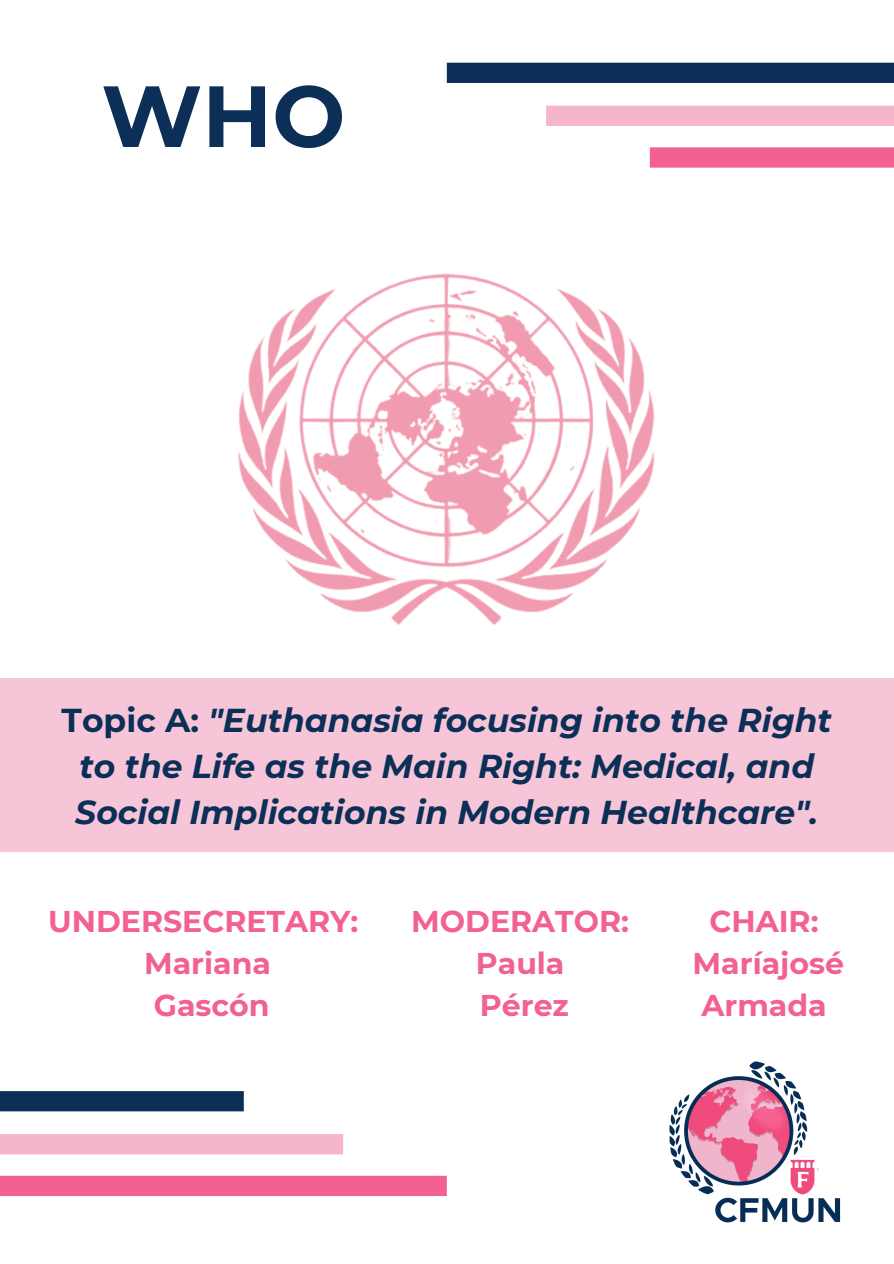
<style>
.page{position:relative;width:894px;height:1264px;background:#fff}
.page>*{position:absolute;margin:0;border:0;box-sizing:border-box;transform-origin:0 0}
.t1{font:700 86.55px "Montserrat";color:#0b2f57}
.t2{font:italic 700 33px/46.2px "Montserrat";color:#0b2f57;text-align:center}
.t3{font:700 30px/41.7px "Montserrat";color:#f26191}
.s1{font-style:normal}
</style>
<div class="page">
<img style="left:669px;top:1061px;width:172px;height:162px">
<img style="left:238px;top:273px;width:417px;height:352px">
<div style="left:0;top:1091px;width:244px;height:20px;background:#0b2f57"></div>
<div style="left:0;top:1134px;width:343px;height:20px;background:#f4b5cd"></div>
<div style="left:0;top:1175px;width:446px;height:20px;background:#f26191"></div>
<div style="left:446px;top:63px;width:447px;height:20px;background:#0b2f57"></div>
<div style="left:546px;top:106px;width:347px;height:20px;background:#f4b5cd"></div>
<div style="left:649px;top:147px;width:244px;height:21px;background:#f26191"></div>
<div style="left:0;top:678px;width:893px;height:174px;background:#f6c5d8"></div>
<p class="t1" style="left:101px;top:63px;width:245px">WHO</p>
<p class="t2" style="left:62px;top:696px;width:771px"><span class="s1">Topic A:</span> "Euthanasia focusing into the Right to the Life as the Main Right: Medical, and<br>Social Implications in Modern Healthcare".</p>
<p class="t3" style="left:48px;top:900px;width:311px">UNDERSECRETARY:</p>
<p class="t3" style="left:144px;top:942px;width:128px">Mariana</p>
<p class="t3" style="left:154px;top:984px;width:117px">Gascón</p>
<p class="t3" style="left:411px;top:900px;width:219px">MODERATOR:</p>
<h1 class="t3" style="left:475px;top:942px;width:90px">Paula</h1>
<p class="t3" style="left:479px;top:984px;width:91px">Pérez</p>
<p class="t3" style="left:709px;top:900px;width:110px">CHAIR:</p>
<p class="t3" style="left:692px;top:942px;width:153px">Maríajosé<br>Armada</p>
</div>
